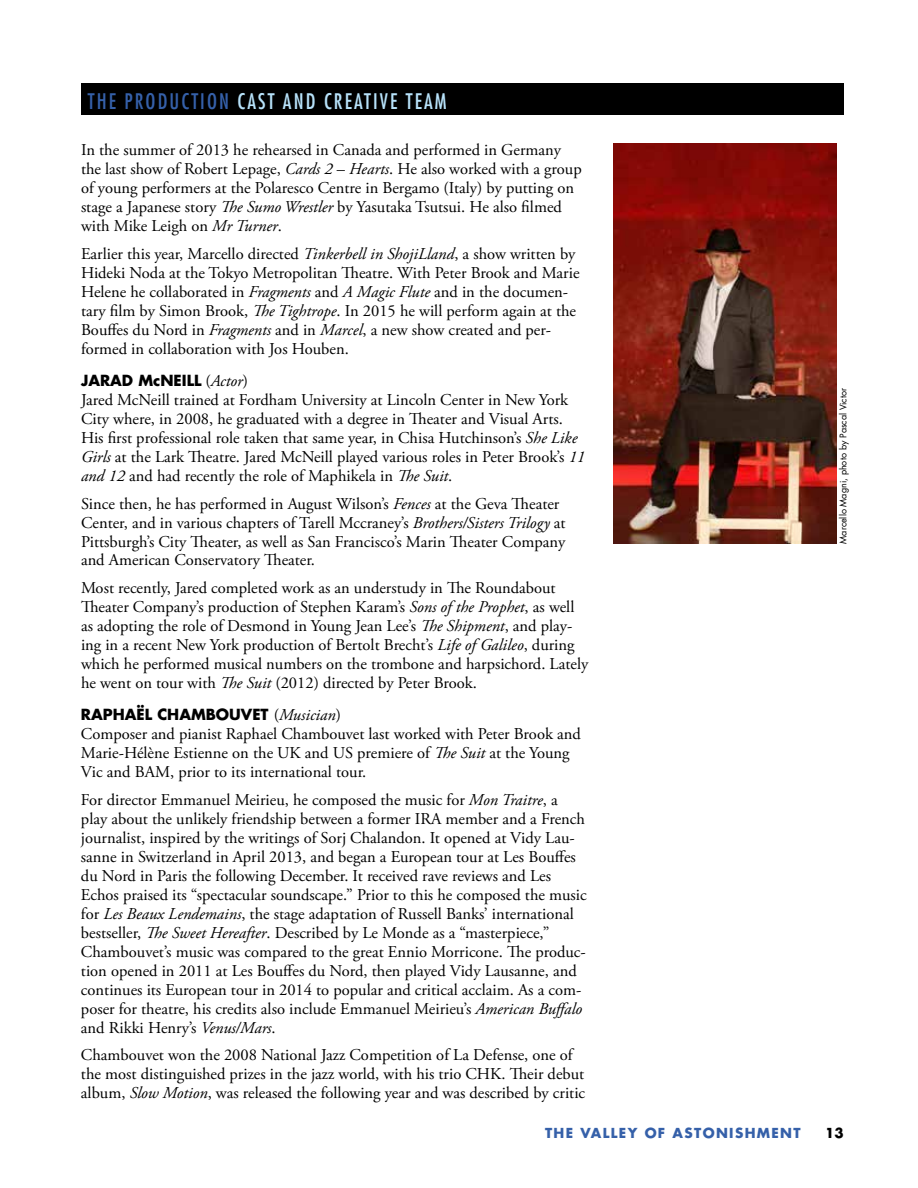
<style>
.page{position:relative;width:918px;height:1188px;background:#fff}
.page>*{position:absolute;margin:0;border:0;box-sizing:border-box;transform-origin:0 0}
.t1{font:condensed 21px "Futura LT";letter-spacing:.1em;color:#b7e2fa}
.t2{font:16.5px/18.9px "Adobe Garamond Pro";color:#000}
.t3{font:700 15px "Futura LT";color:#000}
.t4{font:700 13.5px "Futura LT";letter-spacing:.1em;color:#3560a9}
.t5{font:700 13.5px "Futura LT";color:#000}
.t6{font:9px "Futura LT";color:#000}
.s1{color:#3560a9}
.s2{font-style:italic}
.s3{font-family:"Adobe Garamond Pro";font-weight:400;font-size:16.5px}
.s4{font-family:"Adobe Garamond Pro";font-weight:400;font-style:italic;font-size:16.5px}
</style>
<div class="page">
<div style="left:81px;top:84px;width:763px;height:31px;background:#000"></div>
<img style="left:613px;top:143px;width:224px;height:401px">
<p class="t1" style="left:88px;top:88px;width:360px"><span class="s1">THE PRODUCTION</span> CAST AND CREATIVE TEAM</p>
<p class="t2" style="left:81px;top:141px;width:502px">In the summer of 2013 he rehearsed in Canada and performed in Germany the last show of Robert Lepage, <span class="s2">Cards 2</span> – <span class="s2">Hearts</span>. He also worked with a group of young performers at the Polaresco Centre in Bergamo (Italy) by putting on stage a Japanese story <span class="s2">The Sumo Wrestler</span> by Yasutaka Tsutsui. He also filmed with Mike Leigh on <span class="s2">Mr Turner</span>.</p>
<p class="t2" style="left:81px;top:245px;width:500px">Earlier this year, Marcello directed <span class="s2">Tinkerbell in ShojiLland</span>, a show written by Hideki Noda at the Tokyo Metropolitan Theatre. With Peter Brook and Marie Helene he collaborated in <span class="s2">Fragments</span> and <span class="s2">A Magic Flute</span> and in the documen&shy;tary film by Simon Brook, <span class="s2">The Tightrope</span>. In 2015 he will perform again at the Bouffes du Nord in <span class="s2">Fragments</span> and in <span class="s2">Marcel</span>, a new show created and per&shy;formed in collaboration with Jos Houben.</p>
<p class="t3" style="left:81px;top:370px;width:169px">JARAD McNEILL <span class="s3">(</span><span class="s4">Actor</span><span class="s3">)</span></p>
<p class="t2" style="left:81px;top:391px;width:506px">Jared McNeill trained at Fordham University at Lincoln Center in New York City where, in 2008, he graduated with a degree in Theater and Visual Arts.<br>His first professional role taken that same year, in Chisa Hutchinson’s <span class="s2">She Like Girls</span> at the Lark Theatre. Jared McNeill played various roles in Peter Brook’s <span class="s2">11 and 12</span> and had recently the role of Maphikela in <span class="s2">The Suit</span>.</p>
<p class="t2" style="left:81px;top:494px;width:486px">Since then, he has performed in August Wilson’s <span class="s2">Fences</span> at the Geva Theater Center, and in various chapters of Tarell Mccraney’s <span class="s2">Brothers/Sisters Trilogy</span> at Pittsburgh’s City Theater, as well as San Francisco’s Marin Theater Company and American Conservatory Theater.</p>
<p class="t2" style="left:81px;top:579px;width:509px">Most recently, Jared completed work as an understudy in The Roundabout Theater Company’s production of Stephen Karam’s <span class="s2">Sons of the Prophet</span>, as well as adopting the role of Desmond in Young Jean Lee’s <span class="s2">The Shipment</span>, and play&shy;ing in a recent New York production of Bertolt Brecht’s <span class="s2">Life of Galileo</span>, during which he performed musical numbers on the trombone and harpsichord. Lately he went on tour with <span class="s2">The Suit</span> (2012) directed by Peter Brook.</p>
<p class="t3" style="left:81px;top:705px;width:262px">RAPHAËL CHAMBOUVET <span class="s3">(</span><span class="s4">Musician</span><span class="s3">)</span></p>
<p class="t2" style="left:81px;top:725px;width:501px">Composer and pianist Raphael Chambouvet last worked with Peter Brook and<br>Marie-Hélène Estienne on the UK and US premiere of <span class="s2">The Suit</span> at the Young<br>Vic and BAM, prior to its international tour.</p>
<p class="t2" style="left:81px;top:791px;width:507px">For director Emmanuel Meirieu, he composed the music for <span class="s2">Mon Traitre</span>, a play about the unlikely friendship between a former IRA member and a French journalist, inspired by the writings of Sorj Chalandon. It opened at Vidy Lau&shy;sanne in Switzerland in April 2013, and began a European tour at Les Bouffes du Nord in Paris the following December. It received rave reviews and Les Echos praised its “spectacular soundscape.” Prior to this he composed the music for <span class="s2">Les Beaux Lendemains</span>, the stage adaptation of Russell Banks’ international bestseller, <span class="s2">The Sweet Hereafter</span>. Described by Le Monde as a “masterpiece,” Chambouvet’s music was compared to the great Ennio Morricone. The produc&shy;tion opened in 2011 at Les Bouffes du Nord, then played Vidy Lausanne, and continues its European tour in 2014 to popular and critical acclaim. As a com&shy;poser for theatre, his credits also include Emmanuel Meirieu’s <span class="s2">American Buffalo </span>and Rikki Henry’s <span class="s2">Venus/Mars</span>.</p>
<p class="t2" style="left:81px;top:1046px;width:506px">Chambouvet won the 2008 National Jazz Competition of La Defense, one of the most distinguished prizes in the jazz world, with his trio CHK. Their debut album, <span class="s2">Slow Motion</span>, was released the following year and was described by critic</p>
<p class="t6" style="left:837px;top:544px;width:157px;rotate:-90deg">Marcello Magni, photo by Pascal Victor</p>
<p class="t4" style="left:545px;top:1124px;width:257px">THE VALLEY OF ASTONISHMENT</p>
<p class="t5" style="left:825px;top:1124px;width:20px">13</p>
</div>
